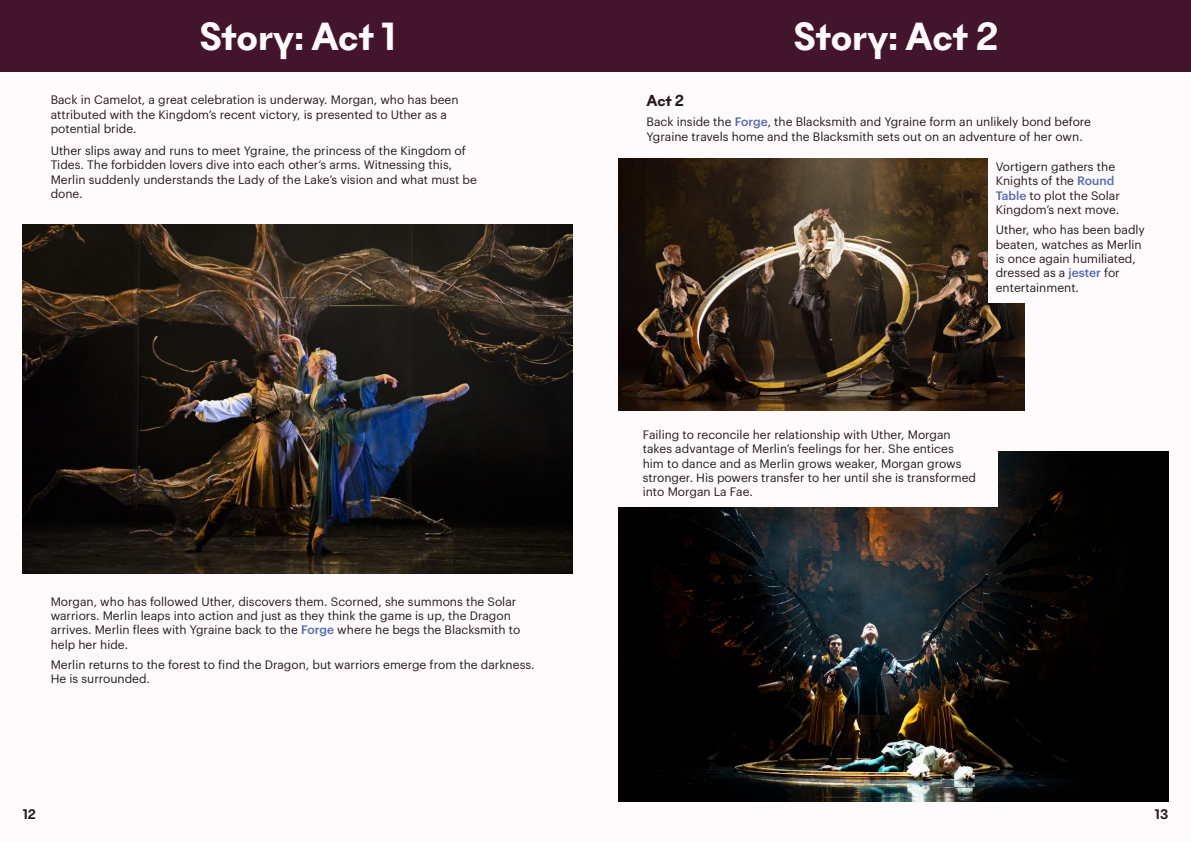
<style>
.page{position:relative;width:1191px;height:842px;background:#fffafc}
.page>*{position:absolute;margin:0;border:0;box-sizing:border-box;transform-origin:0 0}
.t1{font:700 39.5px "New Paris Skyline";letter-spacing:-.01em;color:#fffafc}
.t2{font:700 16px "New Paris Skyline";color:#271921}
.t3{font:700 14px "New Paris Skyline";color:#271920}
.t4{font:12px/14.4px "Graphik";color:#271921}
.s1{font-weight:500;color:#4f69b0}
</style>
<div class="page">
<div style="left:0;top:0;width:1191px;height:71px;background:#42152d"></div>
<img style="left:23px;top:224px;width:550px;height:349px">
<img style="left:618px;top:452px;width:550px;height:349px">
<img style="left:618px;top:159px;width:406px;height:251px">
<div style="left:988px;top:150px;width:194px;height:153px;background:#fffafc"></div>
<div style="left:610px;top:419px;width:387px;height:87px;background:#fffafc"></div>
<h1 class="t1" style="left:199px;top:11px;width:198px">Story: Act 1</h1>
<p class="t4" style="left:51px;top:92px;width:409px">Back in Camelot, a great celebration is underway. Morgan, who has been attributed with the Kingdom’s recent victory, is presented to Uther as a potential bride.</p>
<p class="t4" style="left:51px;top:142px;width:428px">Uther slips away and runs to meet Ygraine, the princess of the Kingdom of Tides. The forbidden lovers dive into each other’s arms. Witnessing this, Merlin suddenly understands the Lady of the Lake’s vision and what must be done.</p>
<p class="t4" style="left:51px;top:593px;width:471px">Morgan, who has followed Uther, discovers them. Scorned, she summons the Solar warriors. Merlin leaps into action and just as they think the game is up, the Dragon arrives. Merlin flees with Ygraine back to the <span class="s1">Forge</span> where he begs the Blacksmith to help her hide.</p>
<p class="t4" style="left:51px;top:656px;width:485px">Merlin returns to the forest to find the Dragon, but warriors emerge from the darkness.<br>He is surrounded.</p>
<h1 class="t1" style="left:793px;top:11px;width:206px">Story: Act 2</h1>
<h2 class="t2" style="left:646px;top:90px;width:39px">Act 2</h2>
<p class="t4" style="left:646px;top:114px;width:446px">Back inside the <span class="s1">Forge</span>, the Blacksmith and Ygraine form an unlikely bond before<br>Ygraine travels home and the Blacksmith sets out on an adventure of her own.</p>
<p class="t4" style="left:995px;top:158px;width:126px">Vortigern gathers the<br>Knights of the <span class="s1">Round<br>Table</span> to plot the Solar<br>Kingdom’s next move.</p>
<p class="t4" style="left:995px;top:222px;width:151px">Uther, who has been badly beaten, watches as Merlin is once again humiliated, dressed as a <span class="s1">jester</span> for entertainment.</p>
<p class="t4" style="left:643px;top:426px;width:335px">Failing to reconcile her relationship with Uther, Morgan takes advantage of Merlin’s feelings for her. She entices him to dance and as Merlin grows weaker, Morgan grows stronger. His powers transfer to her until she is transformed into Morgan La Fae.</p>
<p class="t3" style="left:23px;top:805px;width:15px">12</p>
<p class="t3" style="left:1154px;top:805px;width:15px">13</p>
</div>
